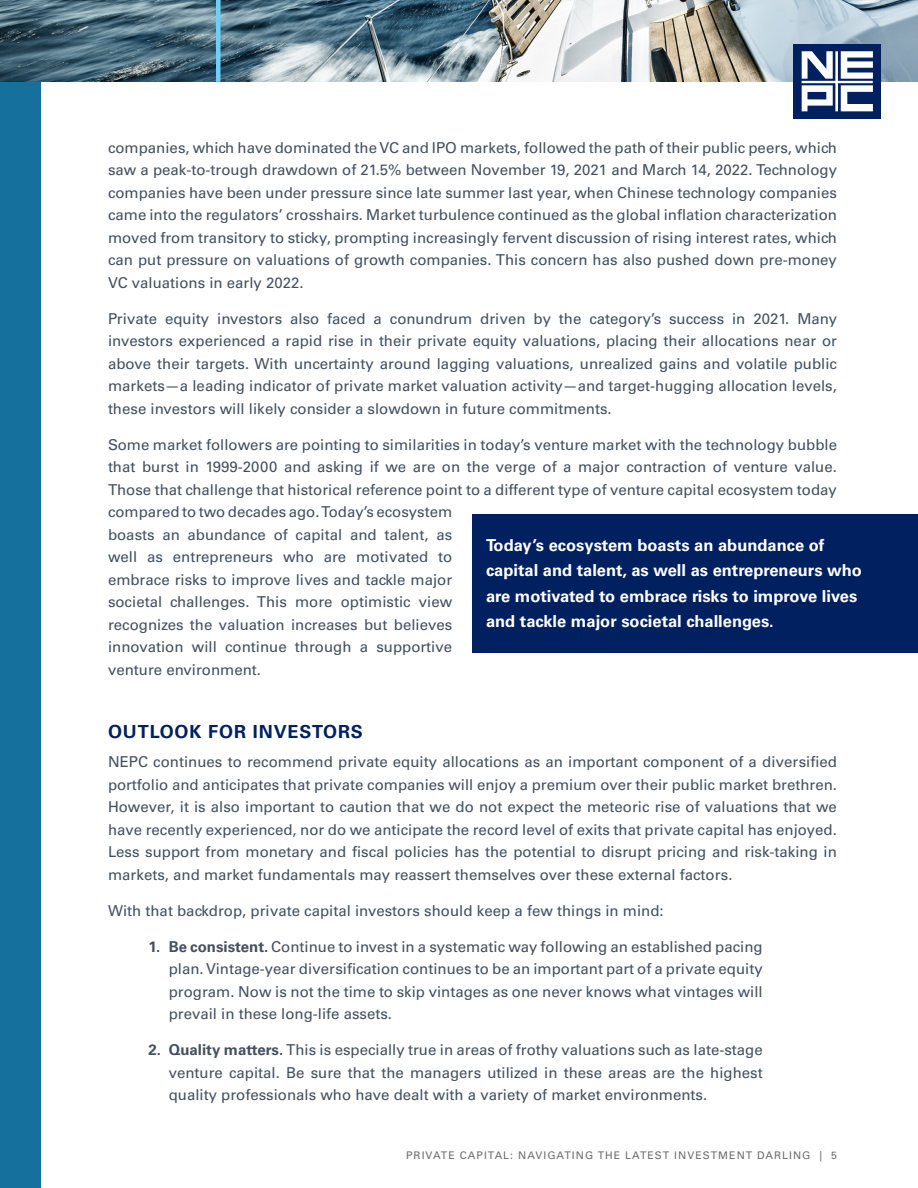
<style>
.page{position:relative;width:918px;height:1188px;background:#fff}
.page>*{position:absolute;margin:0;border:0;box-sizing:border-box;transform-origin:0 0}
.Heading{font:700 18px "Univers LT Pro 65";letter-spacing:.05em;color:#002060}
.t1{font:700 16.5px/25.5px "Univers LT Pro 65";color:#fff}
.Main_Body_Text{font:15px/22.5px "Univers LT Pro 55 Roman";color:#43505e;text-align:justify}
.Main_Body_Text-2{font:10.5px "Univers LT Pro 55 Roman";letter-spacing:.1em;color:#6b6b6b}
.s1{font-family:"Univers LT Pro 65";font-weight:700}
</style>
<div class="page">
<div style="left:0;top:0;width:40px;height:1188px;background:#16709e"></div>
<img style="left:0;top:0;width:918px;height:82px">
<hr style="left:216px;top:0;width:4px;height:82px;background:#6ed0f7">
<div style="left:793px;top:44px;width:88px;height:75px;background:#002060"></div>
<svg style="left:802px;top:51px;width:71px;height:60px"></svg>
<div style="left:472px;top:514px;width:446px;height:138px;background:#002060"></div>
<p class="Main_Body_Text" style="left:108px;top:136px;width:731px">companies, which have dominated the VC and IPO markets, followed the path of their public peers, which saw a peak-to-trough drawdown of 21.5% between November 19, 2021 and March 14, 2022. Technology companies have been under pressure since late summer last year, when Chinese technology companies came into the regulators’ crosshairs. Market turbulence continued as the global inflation characterization moved from transitory to sticky, prompting increasingly fervent discussion of rising interest rates, which can put pressure on valuations of growth companies. This concern has also pushed down pre-money VC valuations in early 2022.</p>
<p class="Main_Body_Text" style="left:108px;top:307px;width:731px">Private equity investors also faced a conundrum driven by the category’s success in 2021. Many investors experienced a rapid rise in their private equity valuations, placing their allocations near or above their targets. With uncertainty around lagging valuations, unrealized gains and volatile public markets—a leading indicator of private market valuation activity—and target-hugging allocation levels, these investors will likely consider a slowdown in future commitments.</p>
<p class="Main_Body_Text" style="left:108px;top:433px;width:731px;text-align:left">Some market followers are pointing to similarities in today’s venture market with the technology bubble that burst in 1999-2000 and asking if we are on the verge of a major contraction of venture value.<br>Those that challenge that historical reference point to a different type of venture capital ecosystem today compared to two decades ago. Today’s ecosystem<br>boasts an abundance of capital and talent, as<br>well as entrepreneurs who are motivated to<br>embrace risks to improve lives and tackle major<br>societal challenges. This more optimistic view<br>recognizes the valuation increases but believes<br>innovation will continue through a supportive<br>venture environment.</p>
<p class="t1" style="left:486px;top:531px;width:378px">Today’s ecosystem boasts an abundance of capital and talent, as well as entrepreneurs who are motivated to embrace risks to improve lives and tackle major societal challenges.</p>
<p class="Heading" style="left:108px;top:719px;width:256px">OUTLOOK FOR INVESTORS</p>
<p class="Main_Body_Text" style="left:108px;top:750px;width:731px">NEPC continues to recommend private equity allocations as an important component of a diversified portfolio and anticipates that private companies will enjoy a premium over their public market brethren.<br>However, it is also important to caution that we do not expect the meteoric rise of valuations that we have recently experienced, nor do we anticipate the record level of exits that private capital has enjoyed.<br>Less support from monetary and fiscal policies has the potential to disrupt pricing and risk-taking in markets, and market fundamentals may reassert themselves over these external factors.</p>
<p class="Main_Body_Text" style="left:108px;top:899px;width:557px">With that backdrop, private capital investors should keep a few things in mind:</p>
<p class="Main_Body_Text" style="left:169px;top:935px;width:596px;text-indent:-20px"><span class="s1">1. Be consistent.</span> Continue to invest in a systematic way following an established pacing plan. Vintage-year diversification continues to be an important part of a private equity program. Now is not the time to skip vintages as one never knows what vintages will prevail in these long-life assets.</p>
<p class="Main_Body_Text" style="left:169px;top:1038px;width:595px;text-indent:-20px"><span class="s1">2. Quality matters.</span> This is especially true in areas of frothy valuations such as late-stage venture capital. Be sure that the managers utilized in these areas are the highest quality professionals who have dealt with a variety of market environments.</p>
<p class="Main_Body_Text-2" style="left:406px;top:1148px;width:432px">PRIVATE CAPITAL: NAVIGATING THE LATEST INVESTMENT DARLING | 5</p>
</div>
